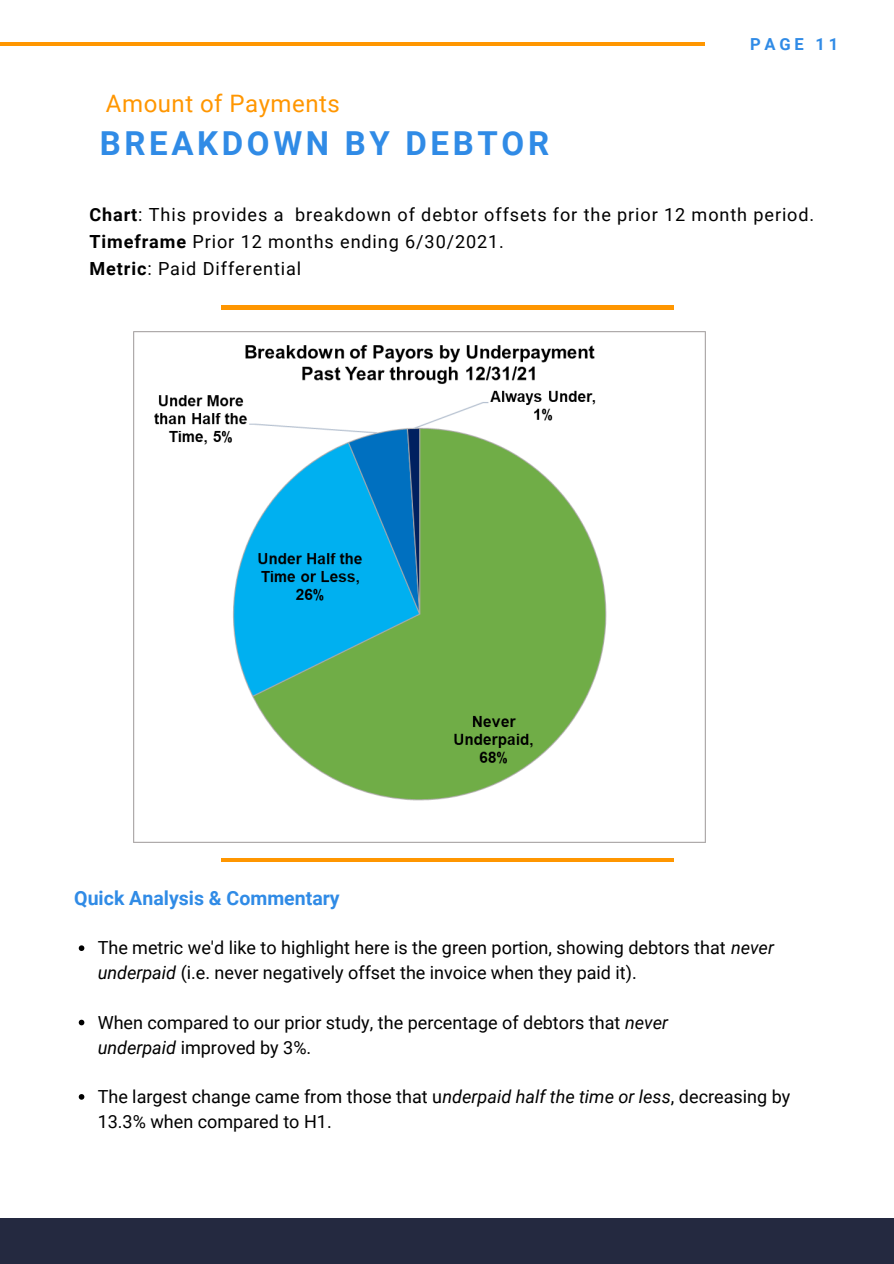
<style>
.page{position:relative;width:894px;height:1264px;background:#fff}
.page>*{position:absolute;margin:0;border:0;box-sizing:border-box;transform-origin:0 0}
.t1{font:700 33px "Roboto";letter-spacing:.11em;color:#308be6}
.t2{font:24px "Roboto";letter-spacing:.02em;color:#ff9600}
.t3{font:700 19.5px "Roboto";color:#308be6}
.t4{font:18px/24.8px "Roboto";color:#000}
.t5{font:18px "Roboto";letter-spacing:.05em;color:#000}
.t6{font:700 16.5px "Roboto";letter-spacing:.23em;color:#308be6}
.s1{font-weight:700}
.s2{font-style:italic}
</style>
<div class="page">
<hr style="left:221px;top:305px;width:452px;height:4px;background:#ff9600">
<hr style="left:0;top:42px;width:704px;height:3px;background:#ff9600">
<hr style="left:221px;top:858px;width:452px;height:3px;background:#ff9600">
<div style="left:0;top:1218px;width:893px;height:45px;background:#242940"></div>
<img style="left:134px;top:331px;width:570px;height:511px">
<svg style="left:79px;top:945px;width:5px;height:6px"></svg>
<svg style="left:79px;top:1019px;width:5px;height:6px"></svg>
<svg style="left:79px;top:1094px;width:5px;height:5px"></svg>
<p class="t2" style="left:106px;top:89px;width:235px">Amount of Payments</p>
<p class="t1" style="left:100px;top:124px;width:451px">BREAKDOWN BY DEBTOR</p>
<p class="t6" style="left:749px;top:35px;width:90px">PAGE 11</p>
<p class="t5" style="left:89px;top:204px;width:726px"><span class="s1">Chart</span>: This provides a breakdown of debtor offsets for the prior 12 month period.</p>
<p class="t5" style="left:89px;top:231px;width:416px"><span class="s1">Timeframe</span> Prior 12 months ending 6/30/2021.</p>
<p class="t5" style="left:89px;top:258px;width:213px"><span class="s1">Metric</span>: Paid Differential</p>
<p class="t3" style="left:74px;top:886px;width:267px">Quick Analysis &amp; Commentary</p>
<p class="t4" style="left:98px;top:935px;width:677px">The metric we'd like to highlight here is the green portion, showing debtors that <span class="s2">never underpaid</span> (i.e. never negatively offset the invoice when they paid it).</p>
<p class="t4" style="left:98px;top:1010px;width:572px">When compared to our prior study, the percentage of debtors that <span class="s2">never underpaid</span> improved by 3%.</p>
<p class="t4" style="left:98px;top:1084px;width:694px">The largest change came from those that u<span class="s2">nderpaid half the time or less</span>, decreasing by<br>13.3% when compared to H1.</p>
</div>
